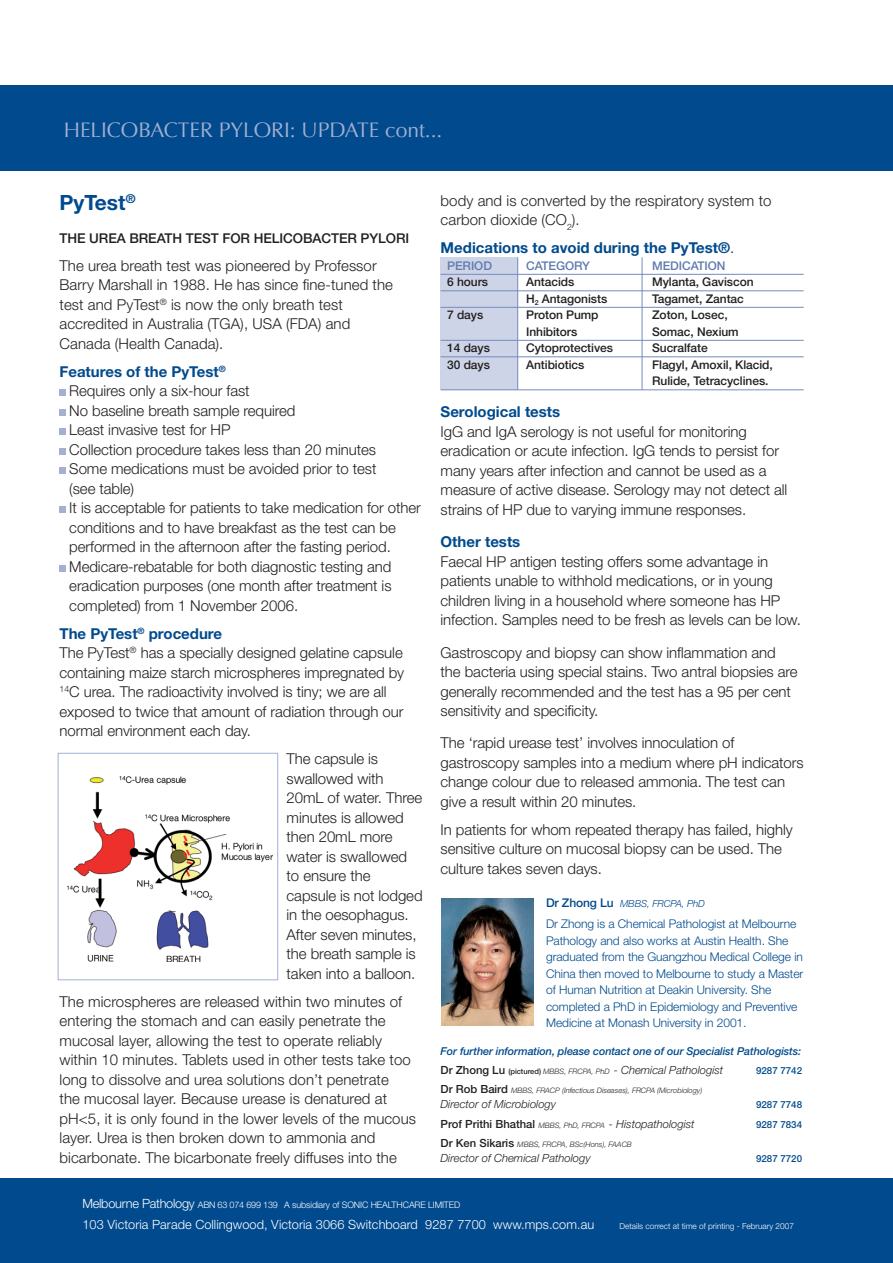
<style>
.page{position:relative;width:893px;height:1263px;background:#fff}
.page>*{position:absolute;margin:0;border:0;box-sizing:border-box;transform-origin:0 0}
.t1{font:21px "Optima";color:#a3b0d2}
.t2{font:700 21px "Helvetica Neue";color:#004a8d}
.t3{font:300 15px/19.5px "Helvetica Neue";letter-spacing:-.005em;color:#231f20}
.t4{font:700 15px "Helvetica Neue";color:#004a8d}
.t5{font:500 13.5px "Helvetica Neue";letter-spacing:-.005em;color:#231f20}
.t6{font:300 12.75px "Helvetica Neue";letter-spacing:.005em;color:#fff}
.t7{font:300 12px/16.5px "Helvetica Neue";letter-spacing:-.005em;color:#004a8d}
.t8{font:500 12px/16.5px "Helvetica Neue";letter-spacing:-.005em;color:#231f20}
.t9{font:500 12px "Helvetica Neue";letter-spacing:-.005em;color:#5f7bb0}
.t10{font:italic 300 11.25px "Helvetica Neue";color:#231f20}
.t11{font:500 11.25px "Helvetica Neue";color:#231f20}
.t12{font:italic 500 10.8px "Helvetica Neue";letter-spacing:-.01em;color:#004a8d}
.t13{font:500 9.75px "Helvetica Neue";color:#004a8d}
.t14{font:italic 300 9.75px "Helvetica Neue";letter-spacing:-.01em;color:#004a8d}
.t15{font:300 9px "Helvetica Neue";letter-spacing:-.01em;color:#fff}
.t16{font:300 8.25px "Helvetica Neue";color:#fff}
.t17{font:italic 300 7.5px "Helvetica Neue";color:#231f20}
.s1{font-weight:700;color:#004a8d}
.s2{font-weight:300;color:#231f20}
.s3{font-weight:500;font-style:normal;font-size:12px}
.s4{font-weight:500;font-style:normal}
.s5{font-weight:500;font-style:normal;font-size:7.5px}
.s6{font-size:7.5px}
.s7{font-weight:500;font-style:normal;font-size:11.25px}
.s8{font-weight:300;font-style:italic;font-size:7.5px}
.s9{font-weight:300;font-style:italic}
.s10{font-size:12.75px}
</style>
<div class="page">
<div style="left:440px;top:257px;width:78px;height:133px;background:#cdd4e7"></div>
<hr style="left:517px;top:257px;width:1px;height:133px;background:#748cbb">
<hr style="left:642px;top:257px;width:1px;height:133px;background:#748cbb">
<div style="left:0;top:85px;width:893px;height:85px;background:#004a8d"></div>
<svg style="left:60px;top:390px;width:6px;height:6px"></svg>
<div style="left:60px;top:409px;width:6px;height:7px;background:#a3b0d2"></div>
<svg style="left:60px;top:429px;width:6px;height:6px"></svg>
<div style="left:60px;top:448px;width:6px;height:7px;background:#a3b0d2"></div>
<svg style="left:60px;top:468px;width:6px;height:6px"></svg>
<svg style="left:60px;top:507px;width:6px;height:6px"></svg>
<div style="left:60px;top:565px;width:6px;height:7px;background:#a3b0d2"></div>
<hr style="left:441px;top:274px;width:363px;height:1px;background:#748cbb">
<hr style="left:441px;top:290px;width:363px;height:1px;background:#748cbb">
<hr style="left:441px;top:307px;width:363px;height:1px;background:#748cbb">
<hr style="left:441px;top:340px;width:363px;height:1px;background:#748cbb">
<hr style="left:441px;top:356px;width:363px;height:1px;background:#748cbb">
<hr style="left:441px;top:389px;width:363px;height:1px;background:#748cbb">
<img style="left:441px;top:898px;width:92px;height:128px">
<div style="left:0;top:1178px;width:893px;height:85px;background:#004a8d"></div>
<img style="left:67px;top:776px;width:205px;height:185px">
<div style="left:58px;top:753px;width:220px;height:227px;border:1px solid #a3b0d2"></div>
<p class="t1" style="left:64px;top:118px;width:380px">HELICOBACTER PYLORI: UPDATE cont...</p>
<p class="t2" style="left:60px;top:190px;width:77px">PyTest<sup>®</sup></p>
<p class="t5" style="left:60px;top:230px;width:351px">THE UREA BREATH TEST FOR HELICOBACTER PYLORI</p>
<p class="t3" style="left:60px;top:255px;width:335px">The urea breath test was pioneered by Professor Barry Marshall in 1988. He has since fine-tuned the test and PyTest<sup>®</sup> is now the only breath test accredited in Australia (TGA), USA (FDA) and Canada (Health Canada).</p>
<p class="t3" style="left:69px;top:361px;width:309px;text-indent:-10px"><span class="s1">Features of the PyTest</span><sup>®<br></sup>Requires only a six-hour fast<br>No baseline breath sample required<br>Least invasive test for HP<br>Collection procedure takes less than 20 minutes<br>Some medications must be avoided prior to test (see table)</p>
<p class="t3" style="left:69px;top:498px;width:353px">It is acceptable for patients to take medication for other conditions and to have breakfast as the test can be performed in the afternoon after the fasting period.</p>
<p class="t3" style="left:69px;top:556px;width:324px;text-align:justify">Medicare-rebatable for both diagnostic testing and eradication purposes (one month after treatment is completed) from 1 November 2006.</p>
<p class="t3" style="left:60px;top:623px;width:346px"><span class="s1">The PyTest</span><sup>®</sup> <span class="s1">procedure<br></span>The PyTest<sup>®</sup> has a specially designed gelatine capsule containing maize starch microspheres impregnated by <sup>14</sup>C urea. The radioactivity involved is tiny; we are all exposed to twice that amount of radiation through our normal environment each day.</p>
<p class="t3" style="left:287px;top:749px;width:137px">The capsule is swallowed with<br>20mL of water. Three minutes is allowed then 20mL more water is swallowed to ensure the capsule is not lodged in the oesophagus.<br>After seven minutes, the breath sample is taken into a balloon.</p>
<p class="t3" style="left:60px;top:991px;width:358px">The microspheres are released within two minutes of entering the stomach and can easily penetrate the mucosal layer, allowing the test to operate reliably within 10 minutes. Tablets used in other tests take too long to dissolve and urea solutions don’t penetrate<br>the mucosal layer. Because urease is denatured at pH&lt;5, it is only found in the lower levels of the mucous layer. Urea is then broken down to ammonia and bicarbonate. The bicarbonate freely diffuses into the</p>
<p class="t3" style="left:441px;top:190px;width:332px">body and is converted by the respiratory system to carbon dioxide (CO<sub>2</sub>).</p>
<p class="t4" style="left:441px;top:239px;width:295px">Medications to avoid during the PyTest®<span class="s2">.</span></p>
<p class="t9" style="left:447px;top:258px;width:16px">Perio</p>
<p class="t9" style="left:483px;top:258px;width:10px">d</p>
<p class="t9" style="left:526px;top:258px;width:47px">Category</p>
<p class="t9" style="left:652px;top:258px;width:34px">Medicatio</p>
<p class="t9" style="left:717px;top:258px;width:10px">n</p>
<p class="t8" style="left:447px;top:274px;width:42px">6 hours</p>
<p class="t8" style="left:526px;top:274px;width:50px">Antacids</p>
<p class="t8" style="left:652px;top:274px;width:103px">Mylanta, Gaviscon</p>
<p class="t8" style="left:526px;top:290px;width:83px">H<sub>2</sub> Antagonists</p>
<p class="t8" style="left:652px;top:290px;width:93px">Tagamet, Zantac</p>
<p class="t8" style="left:447px;top:307px;width:38px">7 days</p>
<p class="t8" style="left:526px;top:307px;width:74px">Proton Pump</p>
<p class="t8" style="left:652px;top:307px;width:77px">Zoton, Losec,</p>
<p class="t8" style="left:526px;top:323px;width:53px">Inhibitors</p>
<p class="t8" style="left:652px;top:323px;width:88px">Somac, Nexium</p>
<p class="t8" style="left:447px;top:340px;width:44px">14 days</p>
<p class="t8" style="left:526px;top:340px;width:88px">Cytoprotectives</p>
<p class="t8" style="left:652px;top:340px;width:57px">Sucralfate</p>
<p class="t8" style="left:447px;top:356px;width:44px">30 days</p>
<p class="t8" style="left:526px;top:356px;width:60px">Antibiotics</p>
<p class="t8" style="left:652px;top:356px;width:122px">Flagyl, Amoxil, Klacid,<br>Rulide, Tetracyclines.</p>
<p class="t3" style="left:441px;top:402px;width:348px"><span class="s1">Serological tests<br></span>IgG and IgA serology is not useful for monitoring eradication or acute infection. IgG tends to persist for many years after infection and cannot be used as a measure of active disease. Serology may not detect all strains of HP due to varying immune responses.</p>
<p class="t3" style="left:441px;top:532px;width:362px"><span class="s1">Other tests<br></span>Faecal HP antigen testing offers some advantage in patients unable to withhold medications, or in young children living in a household where someone has HP infection. Samples need to be fresh as levels can be low.</p>
<p class="t3" style="left:441px;top:642px;width:358px">Gastroscopy and biopsy can show inflammation and the bacteria using special stains. Two antral biopsies are generally recommended and the test has a 95 per cent sensitivity and specificity.</p>
<p class="t3" style="left:441px;top:733px;width:365px">The ‘rapid urease test’ involves innoculation of gastroscopy samples into a medium where pH indicators change colour due to released ammonia. The test can give a result within 20 minutes.</p>
<p class="t3" style="left:441px;top:819px;width:354px">In patients for whom repeated therapy has failed, highly sensitive culture on mucosal biopsy can be used. The culture takes seven days.</p>
<p class="t14" style="left:546px;top:898px;width:160px"><span class="s3">Dr Zhong Lu</span> MBBS, FRCPA, PhD</p>
<p class="t7" style="left:546px;top:915px;width:259px">Dr Zhong is a Chemical Pathologist at Melbourne Pathology and also works at Austin Health. She graduated from the Guangzhou Medical College in China then moved to Melbourne to study a Master of Human Nutrition at Deakin University. She completed a PhD in Epidemiology and Preventive Medicine at Monash University in 2001.</p>
<p class="t12" style="left:441px;top:1044px;width:362px">For further information, please contact one of our Specialist Pathologists:</p>
<p class="t10" style="left:441px;top:1063px;width:284px"><span class="s4">Dr Zhong Lu</span> <span class="s5">(pictured)</span> <span class="s6">MBBS, FRCPA, PhD</span> - Chemical Pathologist</p>
<p class="t13" style="left:756px;top:1065px;width:48px">9287 7742</p>
<p class="t17" style="left:441px;top:1086px;width:263px"><span class="s7">Dr Rob Baird</span> MBBS, FRACP (Infectious Diseases), FRCPA (Microbiology)</p>
<p class="t10" style="left:441px;top:1098px;width:117px">Director of Microbiology</p>
<p class="t13" style="left:756px;top:1099px;width:48px">9287 7748</p>
<p class="t11" style="left:441px;top:1117px;width:255px">Prof Prithi Bhathal <span class="s8">MBBS, PhD, FRCPA</span> <span class="s9">- Histopathologist</span></p>
<p class="t13" style="left:756px;top:1118px;width:48px">9287 7834</p>
<p class="t17" style="left:441px;top:1140px;width:193px"><span class="s7">Dr Ken Sikaris</span> MBBS, FRCPA, BSc(Hons), FAACB</p>
<p class="t10" style="left:441px;top:1151px;width:152px">Director of Chemical Pathology</p>
<p class="t13" style="left:756px;top:1152px;width:48px">9287 7720</p>
<p class="t15" style="left:82px;top:1199px;width:379px"><span class="s10">Melbourne Pathology</span> ABN 63 074 699 139 A subsidiary of SONIC HEALTHCARE LIMITED</p>
<p class="t6" style="left:82px;top:1216px;width:513px">103 Victoria Parade Collingwood, Victoria 3066 Switchboard 9287 7700 www.mps.com.au</p>
<p class="t16" style="left:620px;top:1221px;width:176px">Details correct at time of printing - February 2007</p>
</div>
